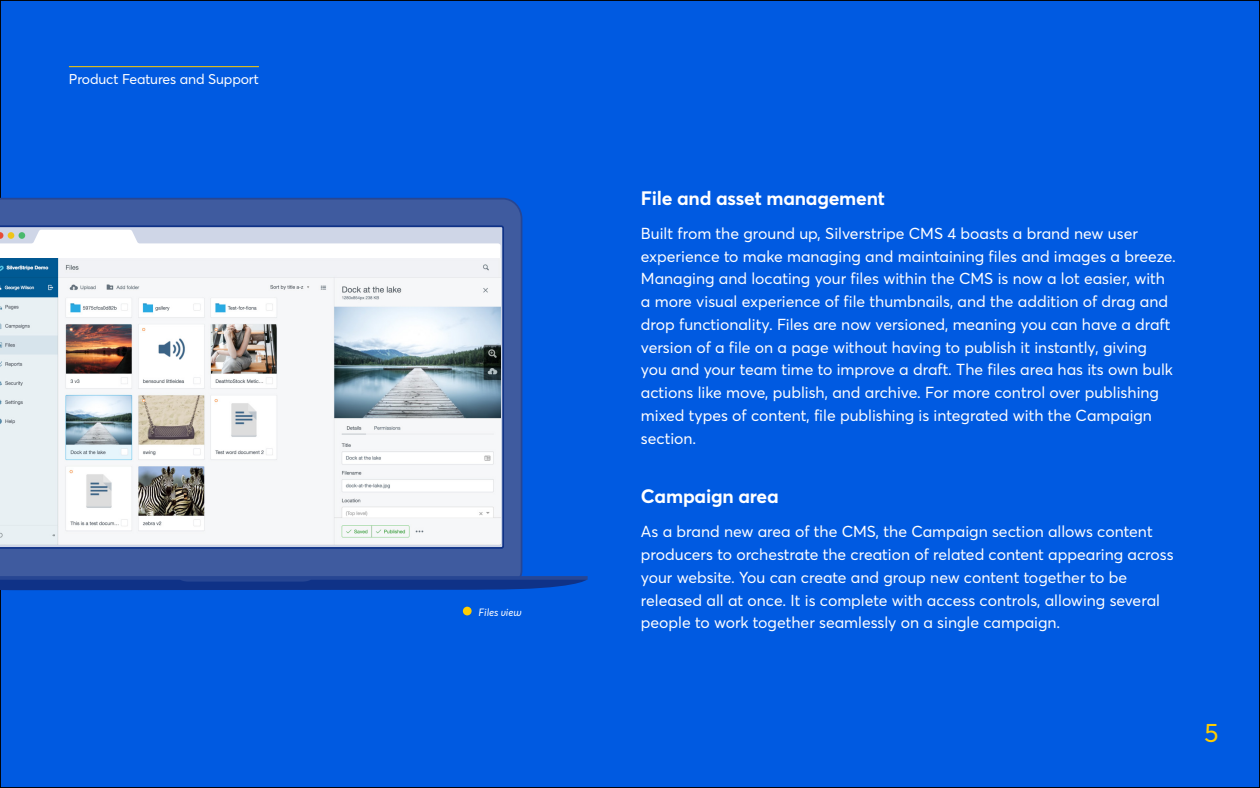
<style>
.page{position:relative;width:1260px;height:788px;background:#fff}
.page>*{position:absolute;margin:0;border:0;box-sizing:border-box;transform-origin:0 0}
.t1{font:26.25px "Averta";color:#ffcd00}
.t2{font:700 19.25px "Averta";letter-spacing:-.01em;color:#fff}
.t3{font:15.75px/22.8px "Averta";color:#fff}
.t4{font:14px "Averta";letter-spacing:-.01em;color:#fff}
.t5{font:italic 10.5px "Averta";color:#fff}
</style>
<div class="page">
<div style="left:0;top:0;width:1260px;height:787px;background:#005ae1"></div>
<div style="left:0;top:198px;width:522px;height:378px;background:#3f5b9f"></div>
<svg style="left:0;top:576px;width:588px;height:14px;background:#15398e"></svg>
<svg style="left:0;top:224px;width:505px;height:325px;background:#6e83b6"></svg>
<svg style="left:0;top:230px;width:501px;height:28px;background:#eceef4"></svg>
<img style="left:0;top:258px;width:501px;height:287px">
<div style="left:463px;top:606px;width:9px;height:9px;background:#ffcd00;border-radius:50%"></div>
<hr style="left:69px;top:66px;width:190px;height:1px;background:#ffcd00">
<p class="t4" style="left:69px;top:69px;width:191px">Product Features and Support</p>
<p class="t5" style="left:479px;top:604px;width:44px">Files view</p>
<p class="t2" style="left:641px;top:184px;width:246px">File and asset management</p>
<p class="t3" style="left:641px;top:221px;width:535px">Built from the ground up, Silverstripe CMS 4 boasts a brand new user experience to make managing and maintaining files and images a breeze.<br>Managing and locating your files within the CMS is now a lot easier, with a more visual experience of file thumbnails, and the addition of drag and drop functionality. Files are now versioned, meaning you can have a draft version of a file on a page without having to publish it instantly, giving you and your team time to improve a draft. The files area has its own bulk actions like move, publish, and archive. For more control over publishing mixed types of content, file publishing is integrated with the Campaign section.</p>
<p class="t2" style="left:641px;top:483px;width:139px">Campaign area</p>
<p class="t3" style="left:641px;top:520px;width:534px">As a brand new area of the CMS, the Campaign section allows content producers to orchestrate the creation of related content appearing across your website. You can create and group new content together to be released all at once. It is complete with access controls, allowing several people to work together seamlessly on a single campaign.</p>
<h1 class="t1" style="left:1204px;top:714px;width:16px">5</h1>
</div>
